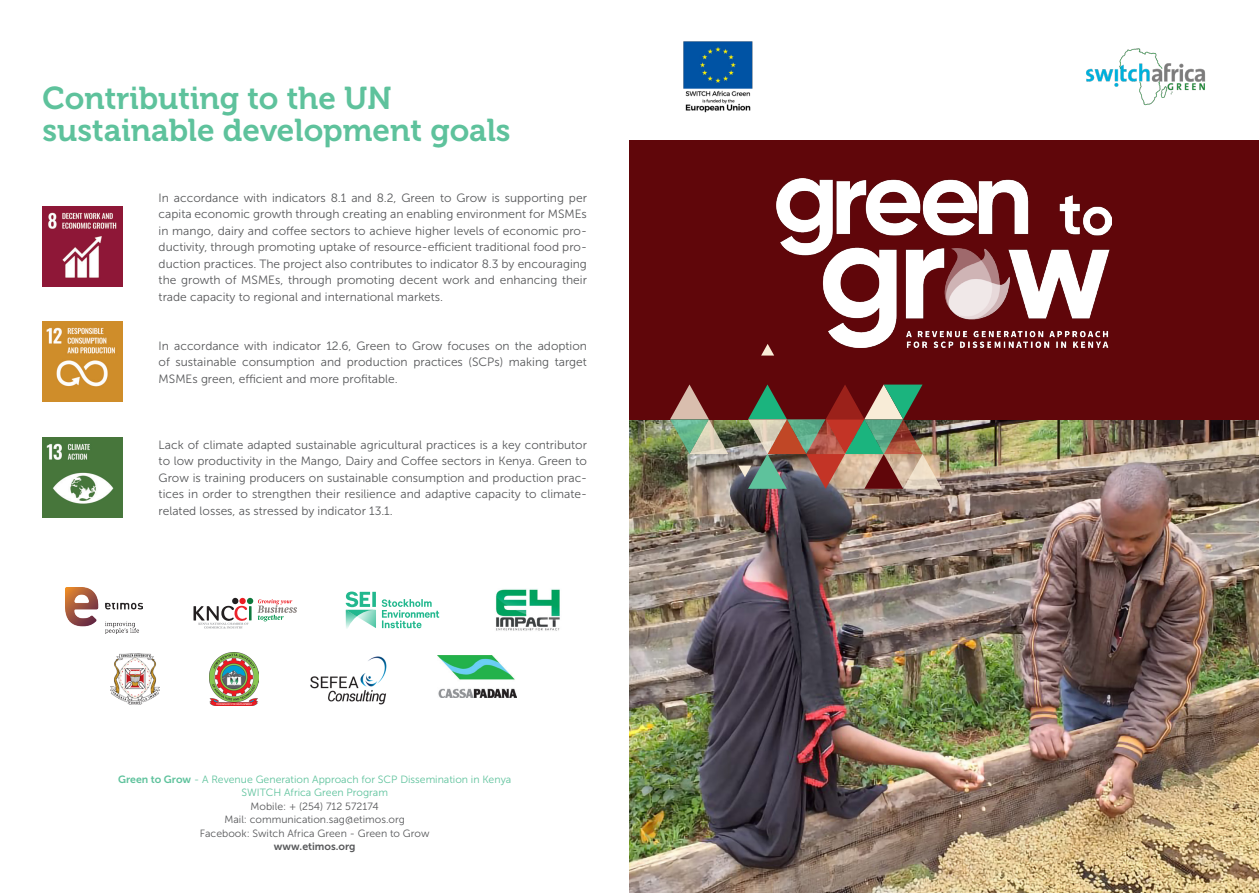
<style>
.page{position:relative;width:1259px;height:893px;background:#fff}
.page>*{position:absolute;margin:0;border:0;box-sizing:border-box;transform-origin:0 0}
.t1{font:31.5px/31.5px "Museo 700";color:#5ec29c}
.t2{font:12px/16.5px "Museo Sans 300";color:#57585a;text-align:justify}
.t3{font:10.5px "Museo Sans 300";color:#57585a}
.t4{font:10.5px "Museo Sans 300";color:#5ec29c}
.t5{font:10.5px "Museo Sans 700";color:#57585a}
.s1{font-family:"Museo Sans 700"}
</style>
<div class="page">
<img style="left:629px;top:420px;width:630px;height:473px">
<div style="left:629px;top:141px;width:630px;height:279px;background:#60060a"></div>
<img style="left:776px;top:178px;width:335px;height:170px">
<img style="left:683px;top:42px;width:69px;height:71px">
<img style="left:1086px;top:48px;width:120px;height:58px">
<svg style="left:670px;top:384px;width:58px;height:70px"></svg>
<img style="left:738px;top:384px;width:204px;height:105px">
<svg style="left:761px;top:344px;width:13px;height:12px"></svg>
<img style="left:66px;top:587px;width:77px;height:46px">
<svg style="left:346px;top:592px;width:30px;height:37px"></svg>
<svg style="left:382px;top:599px;width:57px;height:29px"></svg>
<svg style="left:193px;top:598px;width:104px;height:30px"></svg>
<hr style="left:249px;top:606px;width:3px;height:14px;background:#0e773c">
<img style="left:496px;top:589px;width:64px;height:42px">
<img style="left:111px;top:654px;width:49px;height:50px">
<img style="left:310px;top:656px;width:77px;height:49px">
<img style="left:210px;top:652px;width:49px;height:53px">
<img style="left:437px;top:656px;width:80px;height:42px">
<img style="left:43px;top:207px;width:80px;height:80px">
<img style="left:43px;top:322px;width:80px;height:80px">
<img style="left:43px;top:437px;width:80px;height:80px">
<p class="t1" style="left:43px;top:83px;width:470px">Contributing to the UN sustainable development goals</p>
<p class="t2" style="left:159px;top:190px;width:430px">In accordance with indicators 8.1 and 8.2, Green to Grow is supporting per capita economic growth through creating an enabling environment for MSMEs in mango, dairy and coffee sectors to achieve higher levels of economic pro&shy;ductivity, through promoting uptake of resource-efficient traditional food pro&shy;duction practices. The project also contributes to indicator 8.3 by encouraging the growth of MSMEs, through promoting decent work and enhancing their trade capacity to regional and international markets.</p>
<p class="t2" style="left:159px;top:337px;width:430px">In accordance with indicator 12.6, Green to Grow focuses on the adoption of sustainable consumption and production practices (SCPs) making target MSMEs green, efficient and more profitable.</p>
<p class="t2" style="left:159px;top:436px;width:430px">Lack of climate adapted sustainable agricultural practices is a key contributor to low productivity in the Mango, Dairy and Coffee sectors in Kenya. Green to Grow is training producers on sustainable consumption and production prac&shy;tices in order to strengthen their resilience and adaptive capacity to climate&shy;related losses, as stressed by indicator 13.1.</p>
<p class="t4" style="left:118px;top:774px;width:395px"><span class="s1">Green to Grow</span> - A Revenue Generation Approach for SCP Dissemination in Kenya</p>
<p class="t4" style="left:241px;top:787px;width:148px">SWITCH Africa Green Program</p>
<p class="t3" style="left:251px;top:801px;width:130px">Mobile: + (254) 712 572174</p>
<p class="t3" style="left:224px;top:814px;width:182px">Mail: communication.sag@etimos.org</p>
<p class="t3" style="left:200px;top:828px;width:231px">Facebook: Switch Africa Green - Green to Grow</p>
<p class="t5" style="left:274px;top:841px;width:83px">www.etimos.org</p>
</div>
